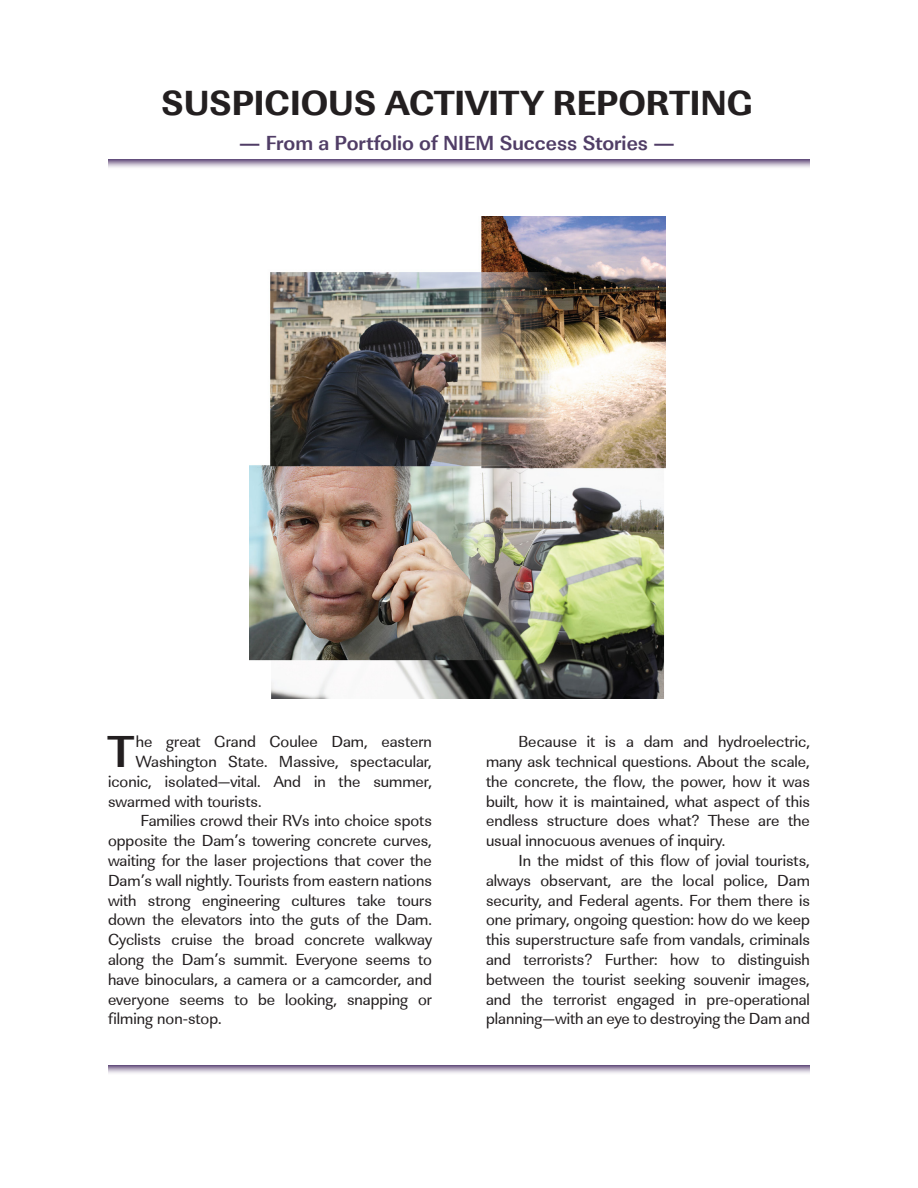
<style>
.page{position:relative;width:918px;height:1188px;background:#fff}
.page>*{position:absolute;margin:0;border:0;box-sizing:border-box;transform-origin:0 0}
.First_Paragraph_with{font:700 46.2px "URW Linear T";color:#231f20}
.t1{font:700 36px "URW Linear T Extr";color:#231f20}
.Centered_Text{font:700 21px "URW Linear T";color:#503d66;scale:1.3 1}
.First_Paragraph_with-2{font:16.5px/19.8px "URW Linear T";color:#231f20;text-align:justify}
</style>
<div class="page">
<svg style="left:108px;top:1065px;width:702px;height:8px"></svg>
<img style="left:249px;top:216px;width:417px;height:483px">
<svg style="left:108px;top:159px;width:702px;height:9px"></svg>
<p class="t1" style="left:161px;top:81px;width:592px">SUSPICIOUS ACTIVITY REPORTING</p>
<p class="Centered_Text" style="left:239px;top:130px;width:336px">— From a Portfolio of NIEM Success Stories —</p>
<p class="First_Paragraph_with" style="left:108px;top:724px;width:27px">T</p>
<p class="First_Paragraph_with-2" style="left:136px;top:732px;width:298px">he great Grand Coulee Dam, eastern</p>
<p class="First_Paragraph_with-2" style="left:136px;top:752px;width:298px">Washington State. Massive, spectacular,</p>
<p class="First_Paragraph_with-2" style="left:108px;top:772px;width:325px">iconic, isolated—vital. And in the summer,</p>
<p class="First_Paragraph_with-2" style="left:108px;top:791px;width:155px">swarmed with tourists.</p>
<p class="First_Paragraph_with-2" style="left:108px;top:811px;width:325px;text-indent:32px">Families crowd their RVs into choice spots opposite the Dam’s towering concrete curves, waiting for the laser projections that cover the Dam’s wall nightly. Tourists from eastern nations with strong engineering cultures take tours down the elevators into the guts of the Dam.<br>Cyclists cruise the broad concrete walkway along the Dam’s summit. Everyone seems to have binoculars, a camera or a camcorder, and everyone seems to be looking, snapping or filming non-stop.</p>
<p class="First_Paragraph_with-2" style="left:486px;top:732px;width:325px;text-indent:32px">Because it is a dam and hydroelectric, many ask technical questions. About the scale, the concrete, the flow, the power, how it was built, how it is maintained, what aspect of this endless structure does what? These are the usual innocuous avenues of inquiry.</p>
<p class="First_Paragraph_with-2" style="left:486px;top:851px;width:326px;text-indent:32px">In the midst of this flow of jovial tourists, always observant, are the local police, Dam security, and Federal agents. For them there is one primary, ongoing question: how do we keep this superstructure safe from vandals, criminals and terrorists? Further: how to distinguish between the tourist seeking souvenir images, and the terrorist engaged in pre-operational planning—with an eye to destroying the Dam and</p>
</div>
